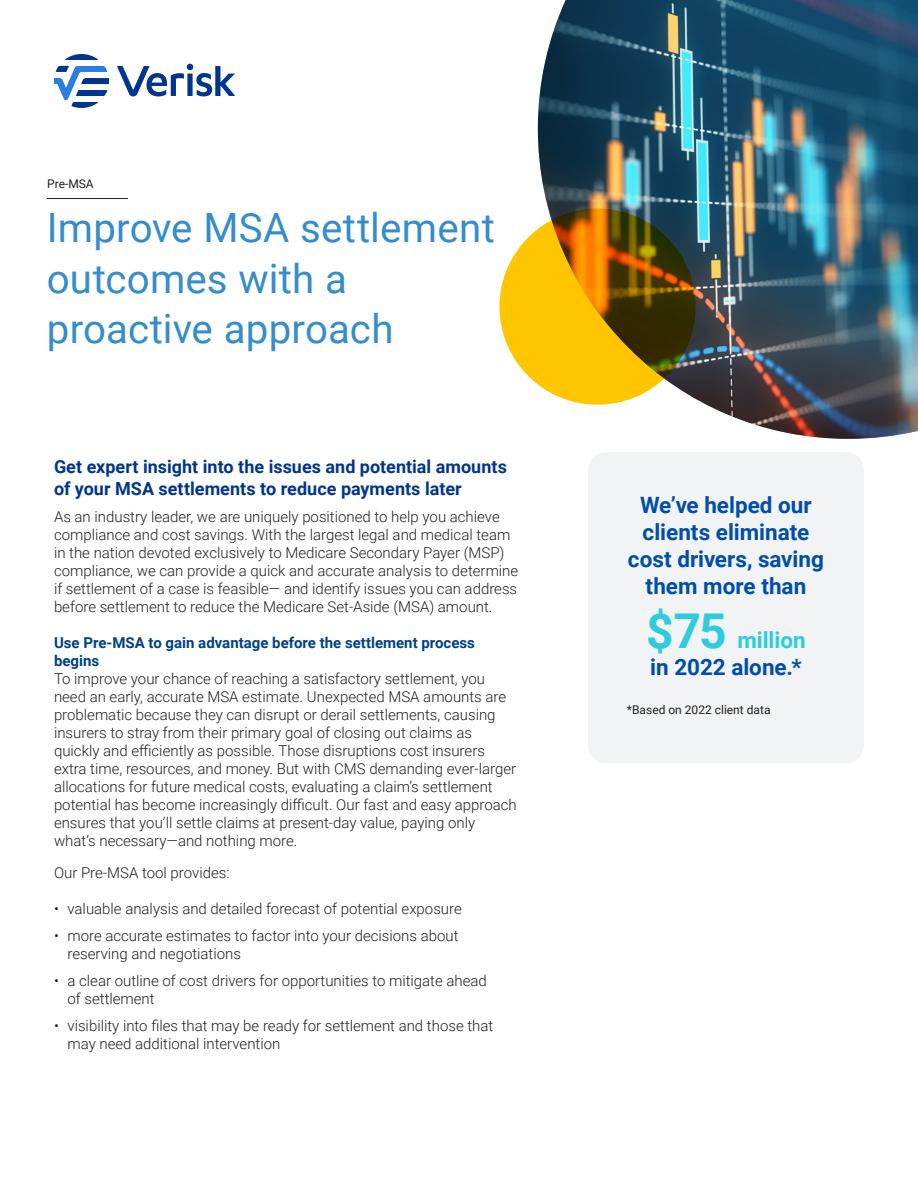
<style>
.page{position:relative;width:918px;height:1188px;background:#fff}
.page>*{position:absolute;margin:0;border:0;box-sizing:border-box;transform-origin:0 0}
.headline_30_36{font:40.35px/50.4px "Roboto";letter-spacing:.005em;color:#358dcc}
.subhead_sidebar_15_1{font:700 22.5px/27px "Roboto";color:#004eaa;text-align:center}
.z__subhead_15_18{font:700 18px/22.5px "Roboto";color:#00358e}
.z__body_copy_10__12{font:300 15px/18px "Roboto";color:#231f20}
.subhead_10_12{font:700 15px/18px "Roboto";color:#014085}
.eyebrow_8_10{font:12px "Roboto";color:#231f20}
.s1{font-size:48px;color:#2ecddc}
.s2{color:#2ecddc}
</style>
<div class="page">
<svg style="left:54px;top:54px;width:181px;height:54px"></svg>
<div style="left:588px;top:452px;width:276px;height:311px;background:#f2f3f4;border-radius:18px"></div>
<img style="left:538px;top:0;width:380px;height:439px">
<svg style="left:500px;top:209px;width:196px;height:196px;background:#bb8900"></svg>
<hr style="left:47px;top:198px;width:81px;height:1px;background:#231f20">
<p class="eyebrow_8_10" style="left:47px;top:176px;width:48px">Pre-MSA</p>
<p class="headline_30_36" style="left:47px;top:201px;width:450px">Improve MSA settlement outcomes with a proactive approach</p>
<p class="z__subhead_15_18" style="left:54px;top:454px;width:454px">Get expert insight into the issues and potential amounts of your MSA settlements to reduce payments later</p>
<p class="z__body_copy_10__12" style="left:54px;top:507px;width:466px">As an industry leader, we are uniquely positioned to help you achieve compliance and cost savings. With the largest legal and medical team in the nation devoted exclusively to Medicare Secondary Payer (MSP) compliance, we can provide a quick and accurate analysis to determine if settlement of a case is feasible— and identify issues you can address before settlement to reduce the Medicare Set-Aside (MSA) amount.</p>
<p class="subhead_10_12" style="left:54px;top:633px;width:422px">Use Pre-MSA to gain advantage before the settlement process begins</p>
<p class="z__body_copy_10__12" style="left:54px;top:669px;width:464px">To improve your chance of reaching a satisfactory settlement, you need an early, accurate MSA estimate. Unexpected MSA amounts are problematic because they can disrupt or derail settlements, causing insurers to stray from their primary goal of closing out claims as quickly and efficiently as possible. Those disruptions cost insurers extra time, resources, and money. But with CMS demanding ever-larger allocations for future medical costs, evaluating a claim’s settlement potential has become increasingly difficult. Our fast and easy approach ensures that you’ll settle claims at present-day value, paying only what’s necessary—and nothing more.</p>
<p class="z__body_copy_10__12" style="left:54px;top:863px;width:177px">Our Pre-MSA tool provides:</p>
<p class="z__body_copy_10__12" style="left:54px;top:899px;width:409px">• valuable analysis and detailed forecast of potential exposure</p>
<p class="z__body_copy_10__12" style="left:68px;top:926px;width:393px;text-indent:-14px">• more accurate estimates to factor into your decisions about reserving and negotiations</p>
<p class="z__body_copy_10__12" style="left:68px;top:971px;width:421px;text-indent:-14px">• a clear outline of cost drivers for opportunities to mitigate ahead of settlement</p>
<p class="z__body_copy_10__12" style="left:68px;top:1016px;width:427px;text-indent:-14px">• visibility into files that may be ready for settlement and those that may need additional intervention</p>
<p class="subhead_sidebar_15_1" style="left:628px;top:491px;width:198px">We’ve helped our clients eliminate cost drivers, saving them more than</p>
<p class="subhead_sidebar_15_1" style="left:646px;top:626px;width:161px;text-align:left"><span class="s1">$75</span> <span class="s2">million </span>in 2022 alone.*</p>
<p class="eyebrow_8_10" style="left:627px;top:701px;width:145px">*Based on 2022 client data</p>
</div>
